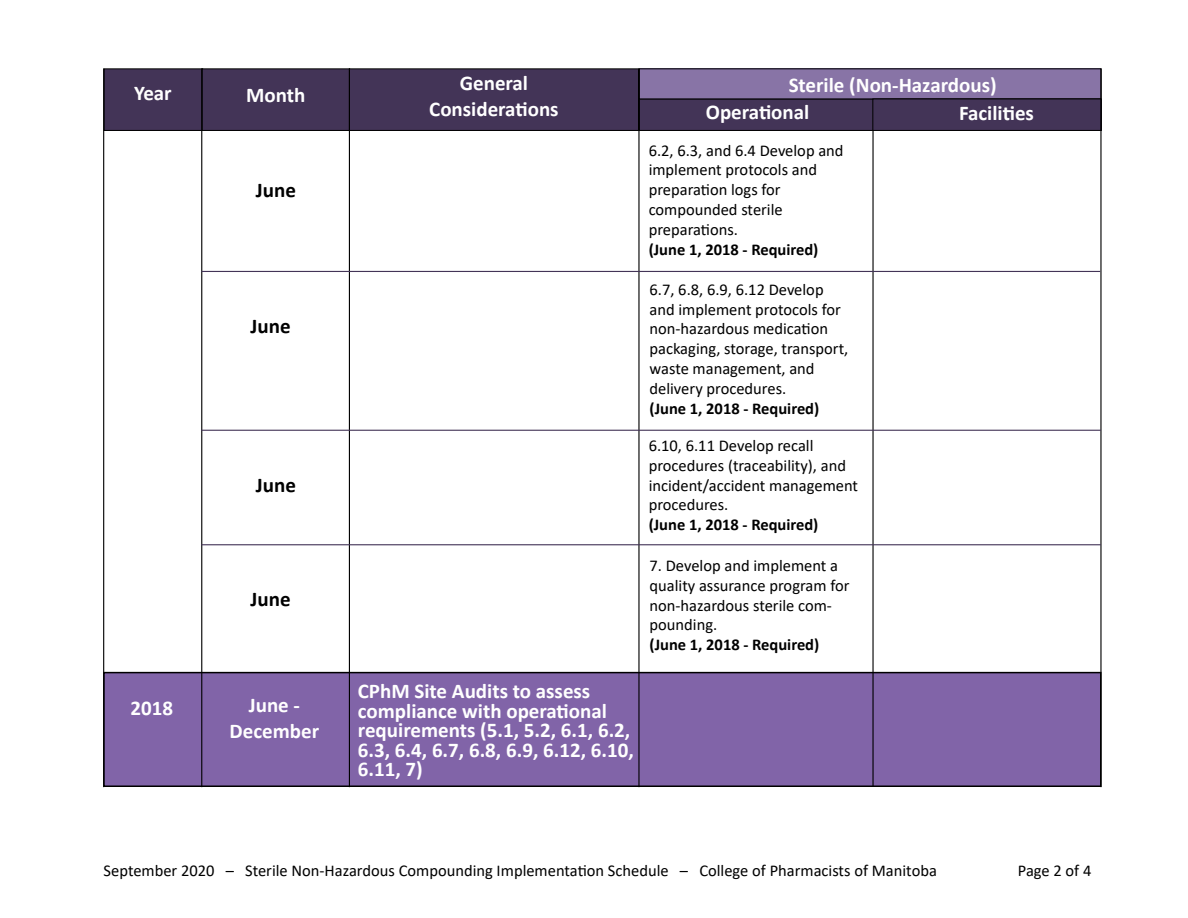
<style>
.page{position:relative;width:1188px;height:918px;background:#fff}
.page>*{position:absolute;margin:0;border:0;box-sizing:border-box;transform-origin:0 0}
.t1{font:700 21px/19.5px "Calibri";color:#fff;text-align:center}
.t2{font:700 21px "Calibri";color:#000}
.t3{font:16.5px/19.8px "Calibri";color:#000}
.t4{font:700 16.5px "Calibri";color:#000}
</style>
<div class="page">
<div style="left:104px;top:673px;width:997px;height:113px;background:#8164a8"></div>
<div style="left:103px;top:672px;width:999px;height:115px;border:2px solid #000"></div>
<div style="left:104px;top:69px;width:99px;height:61px;background:#433457"></div>
<div style="left:104px;top:68px;width:99px;height:63px;border:1px solid #000"></div>
<div style="left:202px;top:69px;width:148px;height:61px;background:#433457"></div>
<div style="left:202px;top:68px;width:148px;height:63px;border:1px solid #000"></div>
<div style="left:349px;top:69px;width:290px;height:61px;background:#433457"></div>
<div style="left:349px;top:68px;width:290px;height:63px;border:1px solid #000"></div>
<div style="left:639px;top:99px;width:235px;height:31px;background:#433457"></div>
<div style="left:639px;top:99px;width:235px;height:32px;border:1px solid #000"></div>
<div style="left:639px;top:69px;width:462px;height:30px;background:#8874a6"></div>
<div style="left:639px;top:68px;width:463px;height:31px;border:1px solid #000"></div>
<div style="left:873px;top:99px;width:228px;height:31px;background:#433457"></div>
<div style="left:872px;top:99px;width:230px;height:32px;border:1px solid #000"></div>
<hr style="left:103px;top:68px;width:1px;height:719px;background:#000">
<hr style="left:201px;top:68px;width:1px;height:719px;background:#000">
<hr style="left:349px;top:68px;width:1px;height:719px;background:#000">
<hr style="left:638px;top:68px;width:2px;height:719px;background:#000">
<hr style="left:1100px;top:68px;width:2px;height:719px;background:#000">
<hr style="left:872px;top:131px;width:2px;height:656px;background:#000">
<hr style="left:201px;top:544px;width:900px;height:1px;background:#433457">
<hr style="left:201px;top:430px;width:900px;height:1px;background:#433457">
<hr style="left:201px;top:271px;width:899px;height:1px;background:#433457">
<p class="t1" style="left:134px;top:83px;width:39px">Year</p>
<p class="t1" style="left:246px;top:85px;width:61px">Month</p>
<p class="t1" style="left:429px;top:71px;width:131px;line-height:25.2px">General<br>Considerations</p>
<p class="t1" style="left:706px;top:70px;width:292px;line-height:27.9px;text-align:left;text-indent:83px">Sterile (Non-Hazardous)<br>Operational</p>
<p class="t1" style="left:959px;top:103px;width:76px">Facilities</p>
<p class="t2" style="left:256px;top:175px;width:42px">June</p>
<p class="t2" style="left:251px;top:311px;width:42px">June</p>
<p class="t2" style="left:256px;top:470px;width:42px">June</p>
<p class="t2" style="left:251px;top:584px;width:42px">June</p>
<p class="t1" style="left:131px;top:698px;width:44px">2018</p>
<p class="t1" style="left:230px;top:693px;width:91px;line-height:25.2px">June -<br>December</p>
<p class="t1" style="left:358px;top:681px;width:278px;text-align:left">CPhM Site Audits to assess compliance with operational requirements (5.1, 5.2, 6.1, 6.2,<br>6.3, 6.4, 6.7, 6.8, 6.9, 6.12, 6.10,<br>6.11, 7)</p>
<p class="t3" style="left:649px;top:140px;width:196px">6.2, 6.3, and 6.4 Develop and implement protocols and preparation logs for compounded sterile preparations.</p>
<p class="t4" style="left:649px;top:238px;width:171px">(June 1, 2018 - Required)</p>
<p class="t3" style="left:650px;top:279px;width:200px">6.7, 6.8, 6.9, 6.12 Develop and implement protocols for non-hazardous medication packaging, storage, transport, waste management, and delivery procedures.</p>
<p class="t4" style="left:650px;top:397px;width:171px">(June 1, 2018 - Required)</p>
<p class="t3" style="left:649px;top:435px;width:211px">6.10, 6.11 Develop recall procedures (traceability), and incident/accident management procedures.</p>
<p class="t4" style="left:649px;top:513px;width:171px">(June 1, 2018 - Required)</p>
<p class="t3" style="left:650px;top:555px;width:201px">7. Develop and implement a quality assurance program for non-hazardous sterile com&shy;pounding.</p>
<p class="t4" style="left:650px;top:633px;width:171px">(June 1, 2018 - Required)</p>
<p class="t3" style="left:104px;top:861px;width:835px">September 2020 – Sterile Non-Hazardous Compounding Implementation Schedule – College of Pharmacists of Manitoba</p>
<p class="t3" style="left:1018px;top:861px;width:75px">Page 2 of 4</p>
</div>
